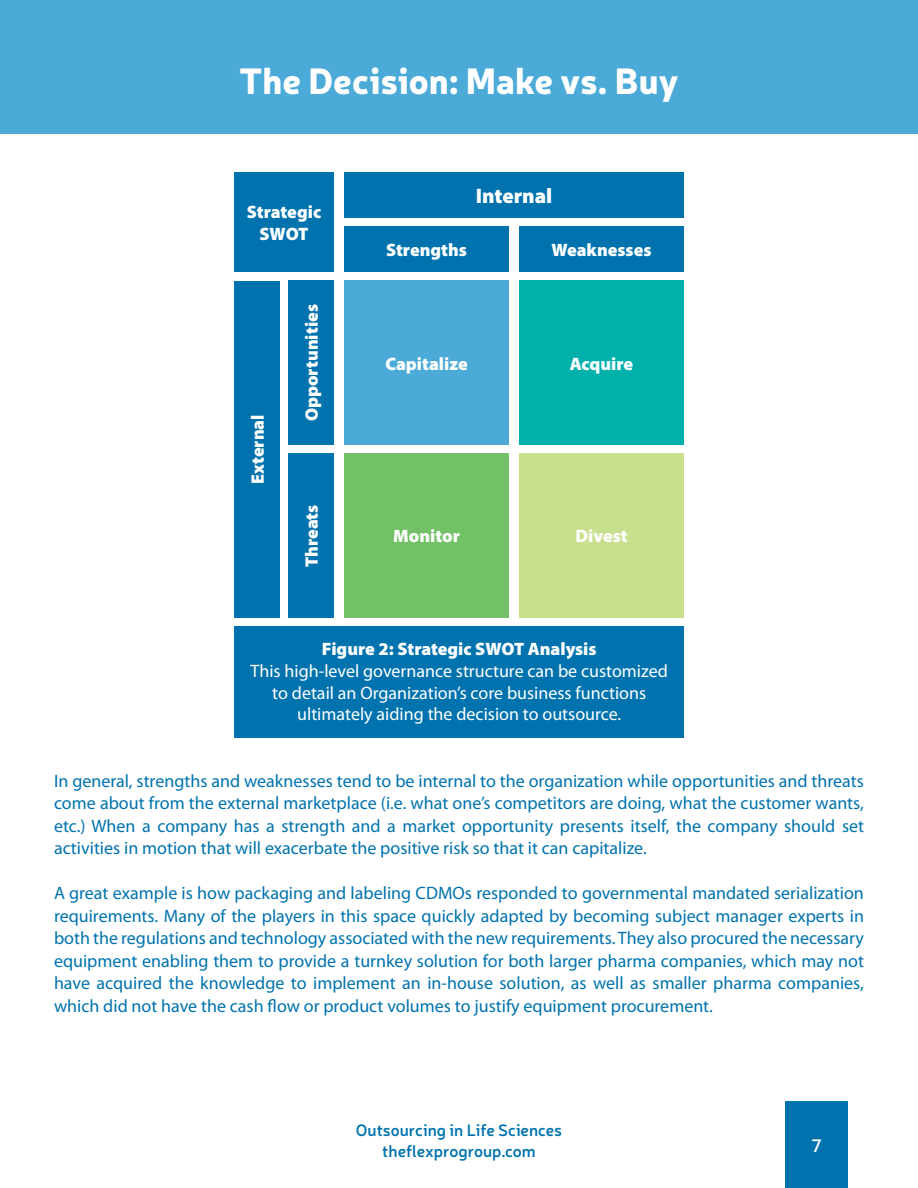
<style>
.page{position:relative;width:918px;height:1188px;background:#fff}
.page>*{position:absolute;margin:0;border:0;box-sizing:border-box;transform-origin:0 0}
.t1{font:900 36px "Neris";color:#fff}
.t2{font:900 21px "Myriad Pro";color:#fff}
.t3{font:18px/22.5px "Myriad Pro";color:#0073ae;text-align:justify}
.t4{font:18px/21.6px "Myriad Pro";color:#fff;text-align:center}
.t5{font:900 18px/21.6px "Myriad Pro";color:#fff;text-align:center}
.t6{font:600 18px "Neris";color:#fff}
.t7{font:600 16.5px/21px "Neris";color:#0073ae;text-align:center}
</style>
<div class="page">
<div style="left:785px;top:1102px;width:63px;height:86px;background:#0073ae"></div>
<div style="left:0;top:0;width:918px;height:134px;background:#4baad7"></div>
<div style="left:345px;top:281px;width:164px;height:164px;background:#4baad7"></div>
<div style="left:345px;top:227px;width:164px;height:45px;background:#0073ae"></div>
<div style="left:288px;top:454px;width:46px;height:164px;background:#0073ae"></div>
<div style="left:345px;top:173px;width:339px;height:45px;background:#0073ae"></div>
<div style="left:234px;top:281px;width:46px;height:337px;background:#0073ae"></div>
<div style="left:519px;top:281px;width:165px;height:164px;background:#00b0aa"></div>
<div style="left:519px;top:227px;width:165px;height:45px;background:#0073ae"></div>
<div style="left:288px;top:281px;width:46px;height:164px;background:#0073ae"></div>
<div style="left:345px;top:454px;width:164px;height:164px;background:#73c167"></div>
<div style="left:234px;top:626px;width:450px;height:112px;background:#0073ae"></div>
<div style="left:519px;top:454px;width:165px;height:164px;background:#c8df8e"></div>
<div style="left:234px;top:173px;width:100px;height:99px;background:#0073ae"></div>
<h1 class="t1" style="left:239px;top:54px;width:441px">The Decision: Make vs. Buy</h1>
<p class="t5" style="left:247px;top:201px;width:76px">Strategic<br>SWOT</p>
<p class="t5" style="left:246px;top:484px;width:71px;rotate:-90deg">External</p>
<p class="t5" style="left:300px;top:421px;width:119px;rotate:-90deg">Opportunities</p>
<p class="t5" style="left:300px;top:567px;width:64px;rotate:-90deg">Threats</p>
<p class="t2" style="left:476px;top:182px;width:78px">Internal</p>
<p class="t5" style="left:386px;top:239px;width:82px">Strengths</p>
<p class="t5" style="left:552px;top:239px;width:102px">Weaknesses</p>
<p class="t5" style="left:385px;top:352px;width:84px">Capitalize</p>
<p class="t5" style="left:570px;top:352px;width:65px">Acquire</p>
<p class="t5" style="left:393px;top:525px;width:68px">Monitor</p>
<p class="t5" style="left:575px;top:525px;width:54px">Divest</p>
<p class="t5" style="left:322px;top:638px;width:276px">Figure 2: Strategic SWOT Analysis</p>
<p class="t4" style="left:251px;top:660px;width:419px">This high-level governance structure can be customized to detail an Organization’s core business functions ultimately aiding the decision to outsource.</p>
<p class="t3" style="left:54px;top:769px;width:812px">In general, strengths and weaknesses tend to be internal to the organization while opportunities and threats come about from the external marketplace (i.e. what one’s competitors are doing, what the customer wants, etc.) When a company has a strength and a market opportunity presents itself, the company should set activities in motion that will exacerbate the positive risk so that it can capitalize.</p>
<p class="t3" style="left:54px;top:882px;width:812px">A great example is how packaging and labeling CDMOs responded to governmental mandated serialization requirements. Many of the players in this space quickly adapted by becoming subject manager experts in both the regulations and technology associated with the new requirements. They also procured the necessary equipment enabling them to provide a turnkey solution for both larger pharma companies, which may not have acquired the knowledge to implement an in-house solution, as well as smaller pharma companies, which did not have the cash flow or product volumes to justify equipment procurement.</p>
<p class="t7" style="left:356px;top:1119px;width:208px">Outsourcing in Life Sciences theflexprogroup.com</p>
<p class="t6" style="left:811px;top:1133px;width:12px">7</p>
</div>
